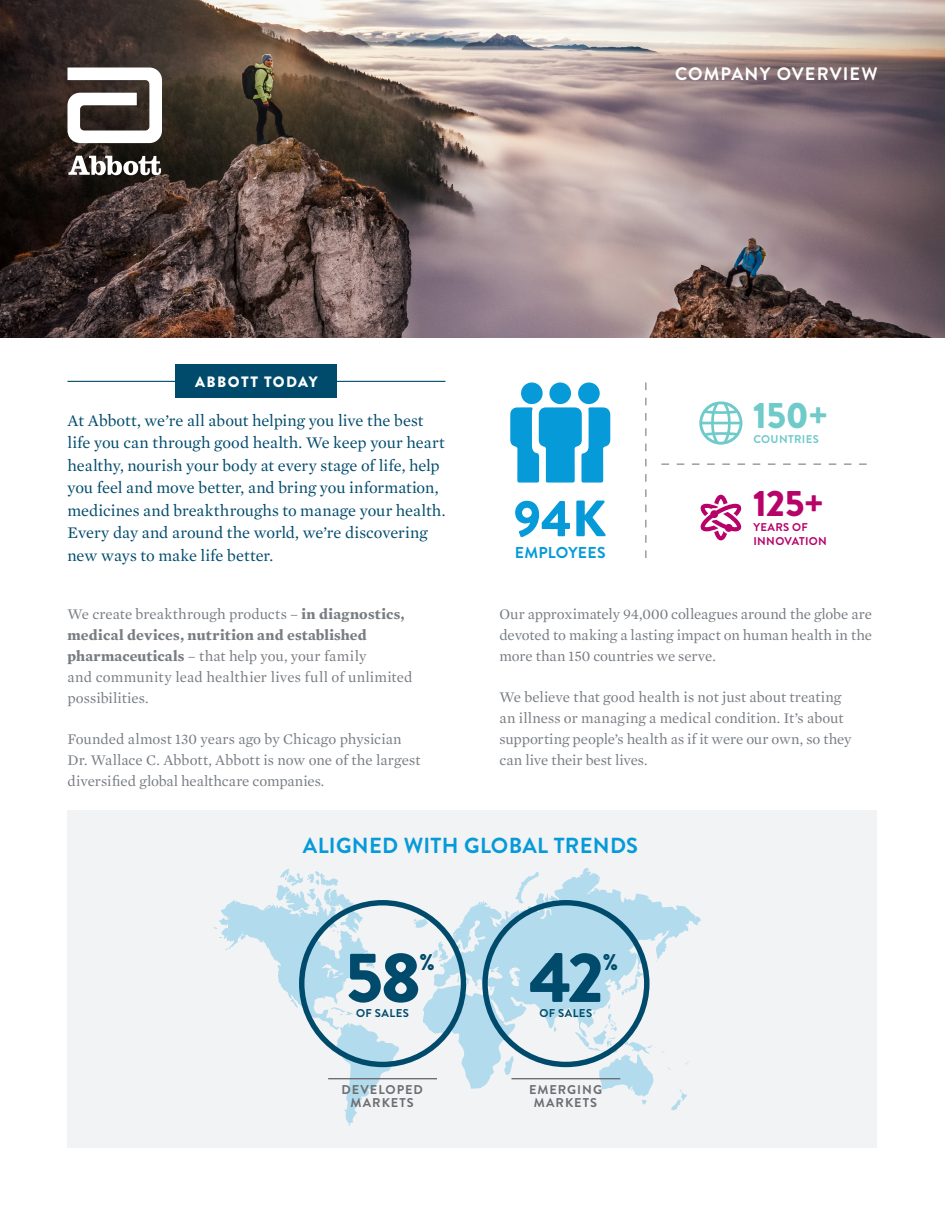
<style>
.page{position:relative;width:945px;height:1215px;background:#fff}
.page>*{position:absolute;margin:0;border:0;box-sizing:border-box;transform-origin:0 0}
.t1{font:900 70.8px "Brandon Grotesque";color:#004b6c}
.t2{font:900 51px "Brandon Grotesque";color:#069ad9}
.t3{font:900 36.75px "Brandon Grotesque";color:#6fcaca}
.t4{font:900 36.75px "Brandon Grotesque";color:#b70369}
.t5{font:900 22.65px "Brandon Grotesque";color:#004b6c}
.t6{font:700 21.75px "Brandon Grotesque";letter-spacing:.01em;color:#069ad9}
.Division_Descriptor{font:700 18px "Brandon Grotesque";letter-spacing:.06em;color:#fff}
.Introduction_17_20{font:16.5px/22.5px "Mercury Text G1";letter-spacing:-.005em;color:#004b6c}
.t7{font:700 15.75px "Brandon Grotesque";letter-spacing:.02em;color:#069ad9}
.Body_Text_10_14_-__1{font:15px/21px "Mercury Text G1";color:#787d83}
.Section_Title_10_12{font:900 15px "Brandon Grotesque";letter-spacing:.095em;color:#fff}
.t8{font:700 12.75px/12.8px "Brandon Grotesque";letter-spacing:.075em;color:#6c6d70;text-align:center}
.t9{font:700 11.4px "Brandon Grotesque";letter-spacing:.04em;color:#004b6c}
.t10{font:700 11.25px "Brandon Grotesque";letter-spacing:.035em;color:#b70369}
.t11{font:700 11.25px "Brandon Grotesque";letter-spacing:.03em;color:#6fcaca}
.s1{font-weight:700}
</style>
<div class="page">
<img style="left:0;top:0;width:945px;height:338px">
<hr style="left:68px;top:381px;width:378px;height:1px;background:#004b6c">
<div style="left:176px;top:364px;width:162px;height:34px;background:#004b6c"></div>
<svg style="left:510px;top:383px;width:100px;height:100px"></svg>
<svg style="left:700px;top:495px;width:42px;height:45px"></svg>
<svg style="left:699px;top:401px;width:44px;height:44px"></svg>
<svg style="left:645px;top:382px;width:1px;height:176px"></svg>
<svg style="left:662px;top:464px;width:205px;height:1px"></svg>
<div style="left:68px;top:810px;width:810px;height:338px;background:#f2f3f4"></div>
<svg style="left:413px;top:919px;width:10px;height:9px"></svg>
<svg style="left:214px;top:869px;width:185px;height:257px"></svg>
<svg style="left:423px;top:868px;width:277px;height:221px;fill:#b7dced"></svg>
<svg style="left:475px;top:982px;width:6px;height:7px"></svg>
<svg style="left:516px;top:872px;width:23px;height:39px"></svg>
<svg style="left:621px;top:952px;width:26px;height:45px"></svg>
<svg style="left:575px;top:1004px;width:115px;height:106px"></svg>
<hr style="left:511px;top:1078px;width:109px;height:1px;background:#6c6d70">
<hr style="left:328px;top:1078px;width:109px;height:1px;background:#6c6d70">
<div style="left:299px;top:900px;width:167px;height:167px;border:5px solid #004b6c;border-radius:50%"></div>
<div style="left:482px;top:900px;width:167px;height:167px;border:5px solid #004b6c;border-radius:50%"></div>
<svg style="left:68px;top:68px;width:94px;height:75px"></svg>
<svg style="left:68px;top:156px;width:93px;height:19px"></svg>
<p class="Division_Descriptor" style="left:675px;top:61px;width:204px">COMPANY OVERVIEW</p>
<p class="Section_Title_10_12" style="left:195px;top:371px;width:124px">ABBOTT TODAY</p>
<p class="Introduction_17_20" style="left:68px;top:408px;width:380px">At Abbott, we’re all about helping you live the best life you can through good health. We keep your heart healthy, nourish your body at every stage of life, help you feel and move better, and bring you information, medicines and breakthroughs to manage your health.<br>Every day and around the world, we’re discovering new ways to make life better.</p>
<p class="Body_Text_10_14_-__1" style="left:68px;top:603px;width:346px">We create breakthrough products – <span class="s1">in diagnostics, medical devices, nutrition and established pharmaceuticals</span> – that help you, your family<br>and community lead healthier lives full of unlimited possibilities.</p>
<p class="Body_Text_10_14_-__1" style="left:68px;top:728px;width:354px">Founded almost 130 years ago by Chicago physician<br>Dr. Wallace C. Abbott, Abbott is now one of the largest diversified global healthcare companies.</p>
<p class="t2" style="left:514px;top:483px;width:94px">94K</p>
<p class="t7" style="left:515px;top:542px;width:92px">EMPLOYEES</p>
<p class="t3" style="left:753px;top:390px;width:76px">150+</p>
<p class="t11" style="left:753px;top:432px;width:67px">COUNTRIES</p>
<p class="t4" style="left:753px;top:477px;width:72px">125+</p>
<p class="t10" style="left:753px;top:519px;width:56px">YEARS OF</p>
<p class="t10" style="left:753px;top:533px;width:75px">INNOVATION</p>
<p class="Body_Text_10_14_-__1" style="left:500px;top:603px;width:374px;text-align:justify">Our approximately 94,000 colleagues around the globe are devoted to making a lasting impact on human health in the more than 150 countries we serve.</p>
<p class="Body_Text_10_14_-__1" style="left:500px;top:686px;width:354px">We believe that good health is not just about treating an illness or managing a medical condition. It’s about supporting people’s health as if it were our own, so they can live their best lives.</p>
<p class="t6" style="left:303px;top:830px;width:337px">ALIGNED WITH GLOBAL TRENDS</p>
<p class="t1" style="left:346px;top:927px;width:77px">58</p>
<p class="t9" style="left:356px;top:1005px;width:54px">OF SALES</p>
<p class="t5" style="left:420px;top:946px;width:16px">%</p>
<p class="t1" style="left:529px;top:927px;width:76px">42</p>
<p class="t9" style="left:539px;top:1005px;width:54px">OF SALES</p>
<p class="t5" style="left:603px;top:946px;width:16px">%</p>
<p class="t8" style="left:342px;top:1084px;width:83px">DEVELOPED<br>MARKETS</p>
<p class="t8" style="left:529px;top:1084px;width:75px">EMERGING<br>MARKETS</p>
</div>
